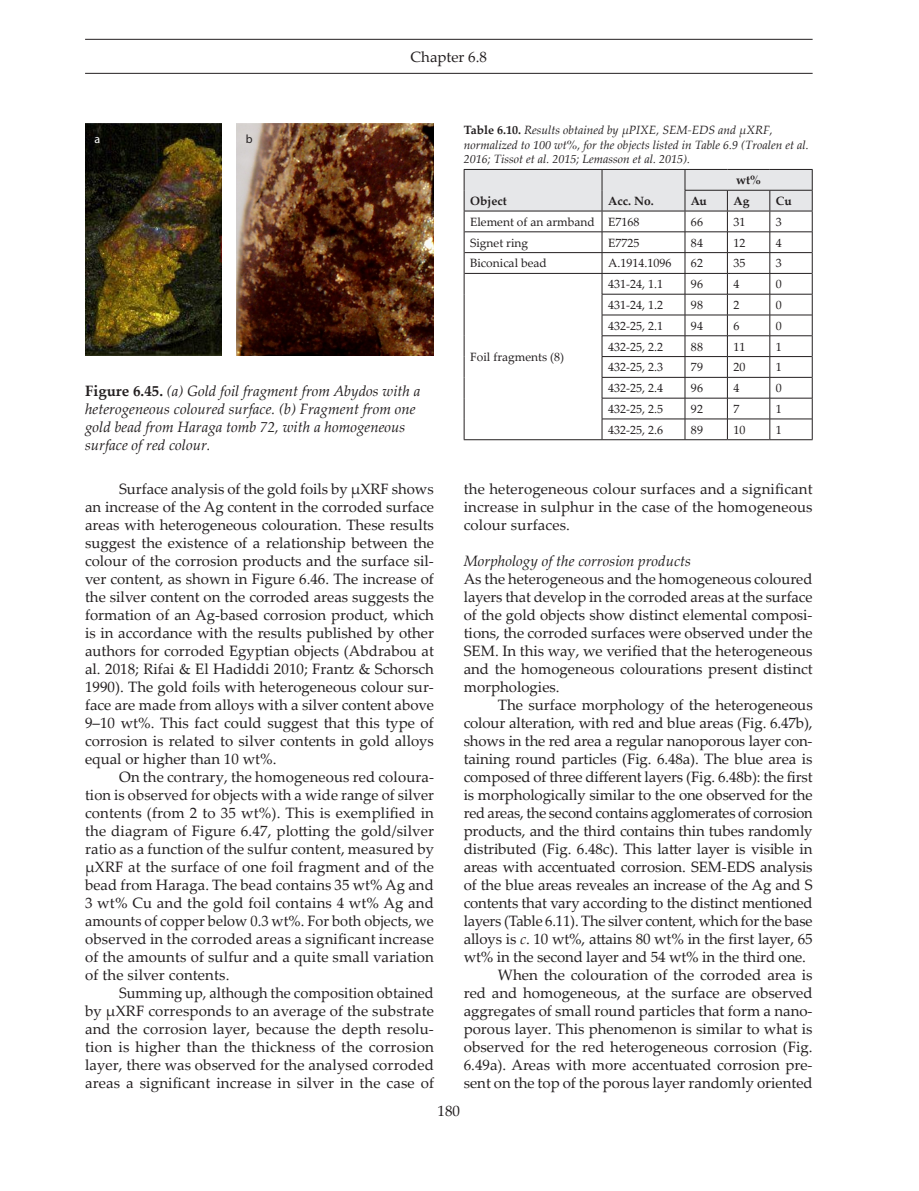
<style>
.page{position:relative;width:919px;height:1191px;background:#fff}
.page>*{position:absolute;margin:0;border:0;box-sizing:border-box;transform-origin:0 0}
.T___Main{font:15px/18px "Palatino Linotype";color:#231f20;text-align:justify}
.T___Main_full_out{font:15px/18px "Palatino Linotype";color:#231f20;text-align:justify}
.T___Caption_figure{font:italic 15px/18px "Palatino Linotype";color:#231f20}
.Subhead_2{font:italic 15px "Palatino Linotype";color:#231f20}
.Small_text_1st_parag{font:12px "Palatino Linotype";color:#231f20}
.T___Caption_table{font:italic 12px/14.4px "Palatino Linotype";color:#231f20}
.Small_text_1st_parag-2{font:700 12px "Palatino Linotype";color:#231f20}
.Annotation_basic{font:12px "Myriad Pro";color:#fff}
.Annotation_basic-2{font:12px "Myriad Pro";color:#231f20}
.s1{font-weight:700;font-style:normal}
.s2{font-style:italic}
</style>
<div class="page">
<hr style="left:85px;top:73px;width:727px;height:1px;background:#231f20">
<hr style="left:85px;top:39px;width:727px;height:1px;background:#231f20">
<img style="left:85px;top:123px;width:137px;height:232px">
<img style="left:236px;top:123px;width:198px;height:232px">
<hr style="left:463px;top:439px;width:139px;height:1px;background:#231f20">
<hr style="left:602px;top:439px;width:83px;height:1px;background:#231f20">
<hr style="left:685px;top:439px;width:42px;height:1px;background:#231f20">
<hr style="left:727px;top:439px;width:42px;height:1px;background:#231f20">
<hr style="left:769px;top:439px;width:43px;height:1px;background:#231f20">
<svg style="left:463px;top:169px;width:349px;height:270px"></svg>
<hr style="left:463px;top:211px;width:139px;height:1px;background:#231f20">
<hr style="left:602px;top:211px;width:83px;height:1px;background:#231f20">
<hr style="left:685px;top:211px;width:42px;height:1px;background:#231f20">
<hr style="left:727px;top:211px;width:42px;height:1px;background:#231f20">
<hr style="left:769px;top:211px;width:43px;height:1px;background:#231f20">
<p class="Annotation_basic" style="left:94px;top:132px;width:7px">a</p>
<p class="Annotation_basic-2" style="left:246px;top:132px;width:8px">b</p>
<p class="T___Main" style="left:410px;top:47px;width:78px">Chapter 6.8</p>
<p class="T___Caption_table" style="left:463px;top:122px;width:347px"><span class="s1">Table 6.10.</span> Results obtained by µPIXE, SEM-EDS and µXRF, normalized to 100 wt%, for the objects listed in Table 6.9 (Troalen et al.<br>2016; Tissot et al. 2015; Lemasson et al. 2015).</p>
<p class="Small_text_1st_parag-2" style="left:470px;top:192px;width:38px">Object</p>
<p class="Small_text_1st_parag-2" style="left:608px;top:192px;width:47px">Acc. No.</p>
<p class="Small_text_1st_parag-2" style="left:736px;top:172px;width:26px">wt%</p>
<p class="Small_text_1st_parag-2" style="left:691px;top:192px;width:17px">Au</p>
<p class="Small_text_1st_parag-2" style="left:733px;top:192px;width:18px">Ag</p>
<p class="Small_text_1st_parag-2" style="left:775px;top:192px;width:17px">Cu</p>
<p class="Small_text_1st_parag" style="left:470px;top:213px;width:126px">Element of an armband</p>
<p class="Small_text_1st_parag" style="left:608px;top:213px;width:33px">E7168</p>
<p class="Small_text_1st_parag" style="left:691px;top:213px;width:13px">66</p>
<p class="Small_text_1st_parag" style="left:733px;top:213px;width:13px">31</p>
<p class="Small_text_1st_parag" style="left:775px;top:213px;width:7px">3</p>
<p class="Small_text_1st_parag" style="left:470px;top:234px;width:59px">Signet ring</p>
<p class="Small_text_1st_parag" style="left:608px;top:234px;width:33px">E7725</p>
<p class="Small_text_1st_parag" style="left:691px;top:234px;width:13px">84</p>
<p class="Small_text_1st_parag" style="left:733px;top:234px;width:13px">12</p>
<p class="Small_text_1st_parag" style="left:775px;top:234px;width:7px">4</p>
<p class="Small_text_1st_parag" style="left:470px;top:255px;width:78px">Biconical bead</p>
<p class="Small_text_1st_parag" style="left:608px;top:255px;width:65px">A.1914.1096</p>
<p class="Small_text_1st_parag" style="left:691px;top:255px;width:13px">62</p>
<p class="Small_text_1st_parag" style="left:733px;top:255px;width:13px">35</p>
<p class="Small_text_1st_parag" style="left:775px;top:255px;width:7px">3</p>
<p class="T___Caption_figure" style="left:85px;top:381px;width:337px"><span class="s1">Figure 6.45.</span> (a) Gold foil fragment from Abydos with a heterogeneous coloured surface. (b) Fragment from one gold bead from Haraga tomb 72, with a homogeneous surface of red colour.</p>
<p class="T___Main" style="left:85px;top:479px;width:350px;text-indent:34px">Surface analysis of the gold foils by µXRF shows an increase of the Ag content in the corroded surface areas with heterogeneous colouration. These results suggest the existence of a relationship between the colour of the corrosion products and the surface sil&shy;ver content, as shown in Figure 6.46. The increase of the silver content on the corroded areas suggests the formation of an Ag-based corrosion product, which is in accordance with the results published by other authors for corroded Egyptian objects (Abdrabou at al. 2018; Rifai &amp; El Hadiddi 2010; Frantz &amp; Schorsch 1990). The gold foils with heterogeneous colour sur&shy;face are made from alloys with a silver content above 9–10 wt%. This fact could suggest that this type of corrosion is related to silver contents in gold alloys equal or higher than 10 wt%.</p>
<p class="T___Main" style="left:85px;top:767px;width:350px;text-indent:34px">On the contrary, the homogeneous red coloura&shy;tion is observed for objects with a wide range of silver contents (from 2 to 35 wt%). This is exemplified in the diagram of Figure 6.47, plotting the gold/silver ratio as a function of the sulfur content, measured by µXRF at the surface of one foil fragment and of the bead from Haraga. The bead contains 35 wt% Ag and 3 wt% Cu and the gold foil contains 4 wt% Ag and amounts of copper below 0.3 wt%. For both objects, we observed in the corroded areas a significant increase of the amounts of sulfur and a quite small variation of the silver contents.</p>
<p class="T___Main" style="left:85px;top:983px;width:350px;text-indent:34px">Summing up, although the composition obtained by µXRF corresponds to an average of the substrate and the corrosion layer, because the depth resolu&shy;tion is higher than the thickness of the corrosion layer, there was observed for the analysed corroded areas a significant increase in silver in the case of</p>
<p class="Small_text_1st_parag" style="left:470px;top:348px;width:95px">Foil fragments (8)</p>
<p class="Small_text_1st_parag" style="left:608px;top:275px;width:56px">431-24, 1.1</p>
<p class="Small_text_1st_parag" style="left:691px;top:275px;width:13px">96</p>
<p class="Small_text_1st_parag" style="left:733px;top:275px;width:7px">4</p>
<p class="Small_text_1st_parag" style="left:775px;top:275px;width:7px">0</p>
<p class="Small_text_1st_parag" style="left:608px;top:296px;width:56px">431-24, 1.2</p>
<p class="Small_text_1st_parag" style="left:691px;top:296px;width:13px">98</p>
<p class="Small_text_1st_parag" style="left:733px;top:296px;width:7px">2</p>
<p class="Small_text_1st_parag" style="left:775px;top:296px;width:7px">0</p>
<p class="Small_text_1st_parag" style="left:608px;top:317px;width:56px">432-25, 2.1</p>
<p class="Small_text_1st_parag" style="left:691px;top:317px;width:13px">94</p>
<p class="Small_text_1st_parag" style="left:733px;top:317px;width:7px">6</p>
<p class="Small_text_1st_parag" style="left:775px;top:317px;width:7px">0</p>
<p class="Small_text_1st_parag" style="left:608px;top:338px;width:56px">432-25, 2.2</p>
<p class="Small_text_1st_parag" style="left:691px;top:338px;width:13px">88</p>
<p class="Small_text_1st_parag" style="left:733px;top:338px;width:13px">11</p>
<p class="Small_text_1st_parag" style="left:775px;top:338px;width:7px">1</p>
<p class="Small_text_1st_parag" style="left:608px;top:359px;width:56px">432-25, 2.3</p>
<p class="Small_text_1st_parag" style="left:691px;top:359px;width:13px">79</p>
<p class="Small_text_1st_parag" style="left:733px;top:359px;width:13px">20</p>
<p class="Small_text_1st_parag" style="left:775px;top:359px;width:7px">1</p>
<p class="Small_text_1st_parag" style="left:608px;top:379px;width:56px">432-25, 2.4</p>
<p class="Small_text_1st_parag" style="left:691px;top:379px;width:13px">96</p>
<p class="Small_text_1st_parag" style="left:733px;top:379px;width:7px">4</p>
<p class="Small_text_1st_parag" style="left:775px;top:379px;width:7px">0</p>
<p class="Small_text_1st_parag" style="left:608px;top:400px;width:56px">432-25, 2.5</p>
<p class="Small_text_1st_parag" style="left:691px;top:400px;width:13px">92</p>
<p class="Small_text_1st_parag" style="left:733px;top:400px;width:7px">7</p>
<p class="Small_text_1st_parag" style="left:775px;top:400px;width:7px">1</p>
<p class="Small_text_1st_parag" style="left:608px;top:421px;width:56px">432-25, 2.6</p>
<p class="Small_text_1st_parag" style="left:691px;top:421px;width:13px">89</p>
<p class="Small_text_1st_parag" style="left:733px;top:421px;width:13px">10</p>
<p class="Small_text_1st_parag" style="left:775px;top:421px;width:7px">1</p>
<p class="T___Main" style="left:463px;top:479px;width:350px">the heterogeneous colour surfaces and a significant increase in sulphur in the case of the homogeneous colour surfaces.</p>
<p class="Subhead_2" style="left:463px;top:550px;width:229px">Morphology of the corrosion products</p>
<p class="T___Main_full_out" style="left:463px;top:569px;width:350px">As the heterogeneous and the homogeneous coloured layers that develop in the corroded areas at the surface of the gold objects show distinct elemental composi&shy;tions, the corroded surfaces were observed under the SEM. In this way, we verified that the heterogeneous and the homogeneous colourations present distinct morphologies.</p>
<p class="T___Main" style="left:463px;top:695px;width:350px;text-indent:34px">The surface morphology of the heterogeneous colour alteration, with red and blue areas (Fig. 6.47b), shows in the red area a regular nanoporous layer con&shy;taining round particles (Fig. 6.48a). The blue area is composed of three different layers (Fig. 6.48b): the first is morphologically similar to the one observed for the red areas, the second contains agglomerates of corrosion products, and the third contains thin tubes randomly distributed (Fig. 6.48c). This latter layer is visible in areas with accentuated corrosion. SEM-EDS analysis of the blue areas reveales an increase of the Ag and S contents that vary according to the distinct mentioned layers (Table 6.11). The silver content, which for the base alloys is <span class="s2">c</span>. 10 wt%, attains 80 wt% in the first layer, 65 wt% in the second layer and 54 wt% in the third one.</p>
<p class="T___Main" style="left:463px;top:965px;width:350px;text-indent:34px">When the colouration of the corroded area is red and homogeneous, at the surface are observed aggregates of small round particles that form a nano&shy;porous layer. This phenomenon is similar to what is observed for the red heterogeneous corrosion (Fig.<br>6.49a). Areas with more accentuated corrosion pre&shy;sent on the top of the porous layer randomly oriented</p>
<p class="T___Main" style="left:437px;top:1101px;width:24px">180</p>
</div>
